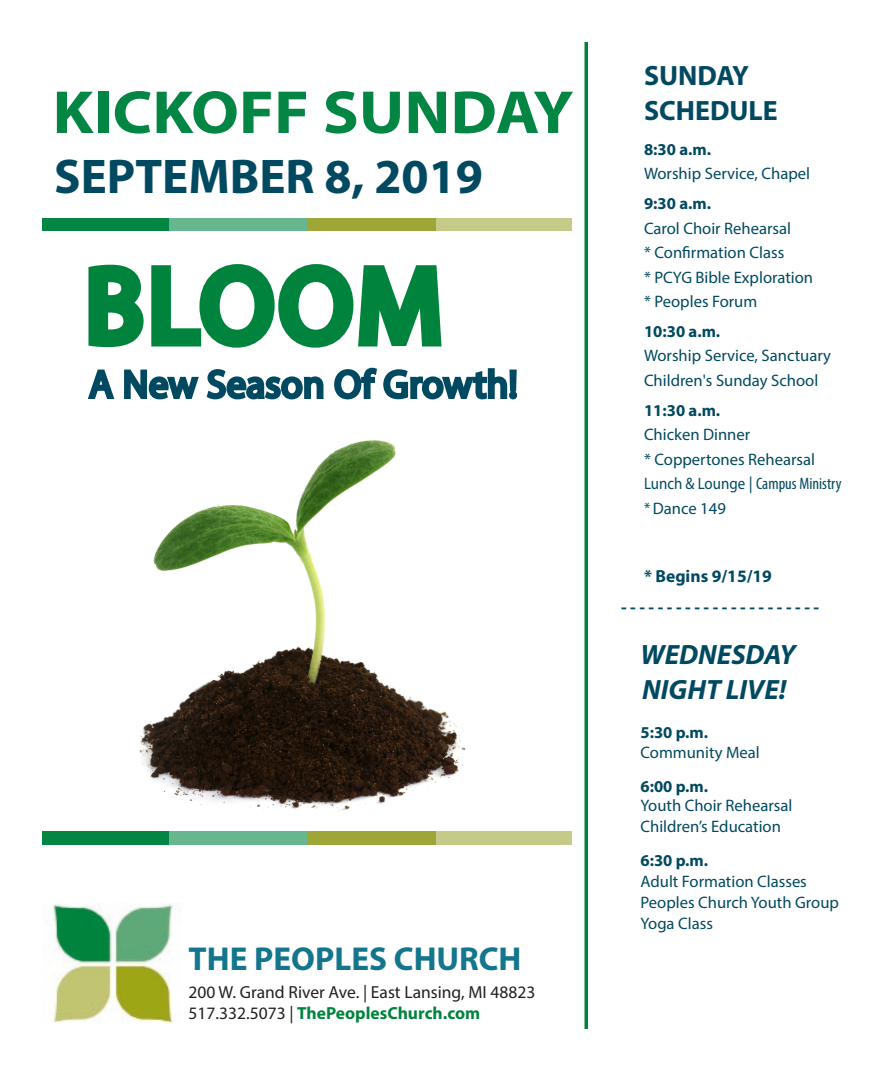
<style>
.page{position:relative;width:882px;height:1071px;background:#fff}
.page>*{position:absolute;margin:0;border:0;box-sizing:border-box;transform-origin:0 0}
.t1{font:700 61.25px "Myriad Pro";color:#038644;scale:1.09 1}
.t2{font:700 49px "Myriad Pro";color:#004960}
.t3{font:700 33.25px "Myriad Pro";color:#14768d}
.t4{font:italic 700 28px "Myriad Pro";color:#004960}
.t5{font:700 28px "Myriad Pro";color:#004960}
.t6{font:17.5px "Myriad Pro";color:#231f20}
.t7{font:700 17.5px "Myriad Pro";color:#004960}
.t8{font:700 17.5px "Myriad Pro";color:#00843d}
.t9{font:16.62px "Myriad Pro";color:#004960}
.t10{font:700 16.62px "Myriad Pro";color:#004960}
.t11{font:condensed 16.62px "Myriad Pro";color:#004960}
.s1{font-weight:400;color:#231f20}
.s2{font-stretch:normal}
.s3{font-stretch:condensed}
</style>
<div class="page">
<svg style="left:584px;top:42px;width:4px;height:987px;background:#1f9355"></svg>
<img style="left:52px;top:903px;width:122px;height:121px">
<div style="left:42px;top:831px;width:129px;height:13px;background:#038644"></div>
<div style="left:436px;top:831px;width:136px;height:13px;background:#c5ca88"></div>
<div style="left:169px;top:831px;width:138px;height:13px;background:#68b68e"></div>
<div style="left:307px;top:831px;width:129px;height:13px;background:#9ea637"></div>
<div style="left:42px;top:219px;width:129px;height:12px;background:#038644"></div>
<div style="left:436px;top:219px;width:136px;height:12px;background:#c5ca88"></div>
<div style="left:169px;top:219px;width:138px;height:12px;background:#68b68e"></div>
<div style="left:307px;top:219px;width:129px;height:12px;background:#9ea637"></div>
<img style="left:139px;top:495px;width:327px;height:316px">
<svg style="left:87px;top:264px;width:431px;height:231px"></svg>
<p class="t1" style="left:52px;top:72px;width:479px">KICKOFF SUNDAY</p>
<p class="t2" style="left:54px;top:144px;width:430px">SEPTEMBER 8, 2019</p>
<p class="t3" style="left:189px;top:937px;width:334px">THE PEOPLES CHURCH</p>
<p class="t6" style="left:189px;top:981px;width:348px">200 W. Grand River Ave. | East Lansing, MI 48823</p>
<p class="t8" style="left:189px;top:1001px;width:293px"><span class="s1">517.332.5073 |</span> ThePeoplesChurch.com</p>
<p class="t5" style="left:644px;top:57px;width:107px">SUNDAY</p>
<p class="t5" style="left:644px;top:92px;width:135px">SCHEDULE</p>
<p class="t10" style="left:644px;top:138px;width:69px">8:30 a.m.</p>
<p class="t9" style="left:644px;top:164px;width:168px">Worship Service, Chapel</p>
<p class="t10" style="left:644px;top:193px;width:69px">9:30 a.m.</p>
<p class="t9" style="left:644px;top:218px;width:149px">Carol Choir Rehearsal</p>
<p class="t9" style="left:644px;top:242px;width:142px">* Confirmation Class</p>
<p class="t9" style="left:644px;top:267px;width:171px">* PCYG Bible Exploration</p>
<p class="t9" style="left:644px;top:291px;width:115px">* Peoples Forum</p>
<p class="t10" style="left:644px;top:320px;width:78px">10:30 a.m.</p>
<p class="t9" style="left:644px;top:346px;width:189px">Worship Service, Sanctuary</p>
<p class="t9" style="left:644px;top:370px;width:176px">Children's Sunday School</p>
<p class="t10" style="left:644px;top:399px;width:78px">11:30 a.m.</p>
<p class="t9" style="left:644px;top:424px;width:108px">Chicken Dinner</p>
<p class="t9" style="left:644px;top:449px;width:173px">* Coppertones Rehearsal</p>
<p class="t11" style="left:644px;top:474px;width:199px"><span class="s2">Lunch &amp; Lounge |</span> Campus Ministry</p>
<p class="t9" style="left:644px;top:498px;width:83px"><span class="s3">*</span> Dance 149</p>
<p class="t7" style="left:644px;top:565px;width:129px">* Begins 9/15/19</p>
<p class="t7" style="left:621px;top:596px;width:200px">- - - - - - - - - - - - - - - - - - - - - -</p>
<p class="t4" style="left:640px;top:636px;width:157px">WEDNESDAY</p>
<p class="t4" style="left:642px;top:671px;width:146px">NIGHT LIVE!</p>
<p class="t10" style="left:640px;top:721px;width:69px">5:30 p.m.</p>
<p class="t9" style="left:640px;top:742px;width:121px">Community Meal</p>
<p class="t10" style="left:640px;top:775px;width:69px">6:00 p.m.</p>
<p class="t9" style="left:640px;top:796px;width:153px">Youth Choir Rehearsal</p>
<p class="t9" style="left:640px;top:817px;width:142px">Children’s Education</p>
<p class="t10" style="left:640px;top:850px;width:69px">6:30 p.m.</p>
<p class="t9" style="left:640px;top:872px;width:168px">Adult Formation Classes</p>
<p class="t9" style="left:640px;top:893px;width:200px">Peoples Church Youth Group</p>
<p class="t9" style="left:640px;top:914px;width:74px">Yoga Class</p>
</div>
